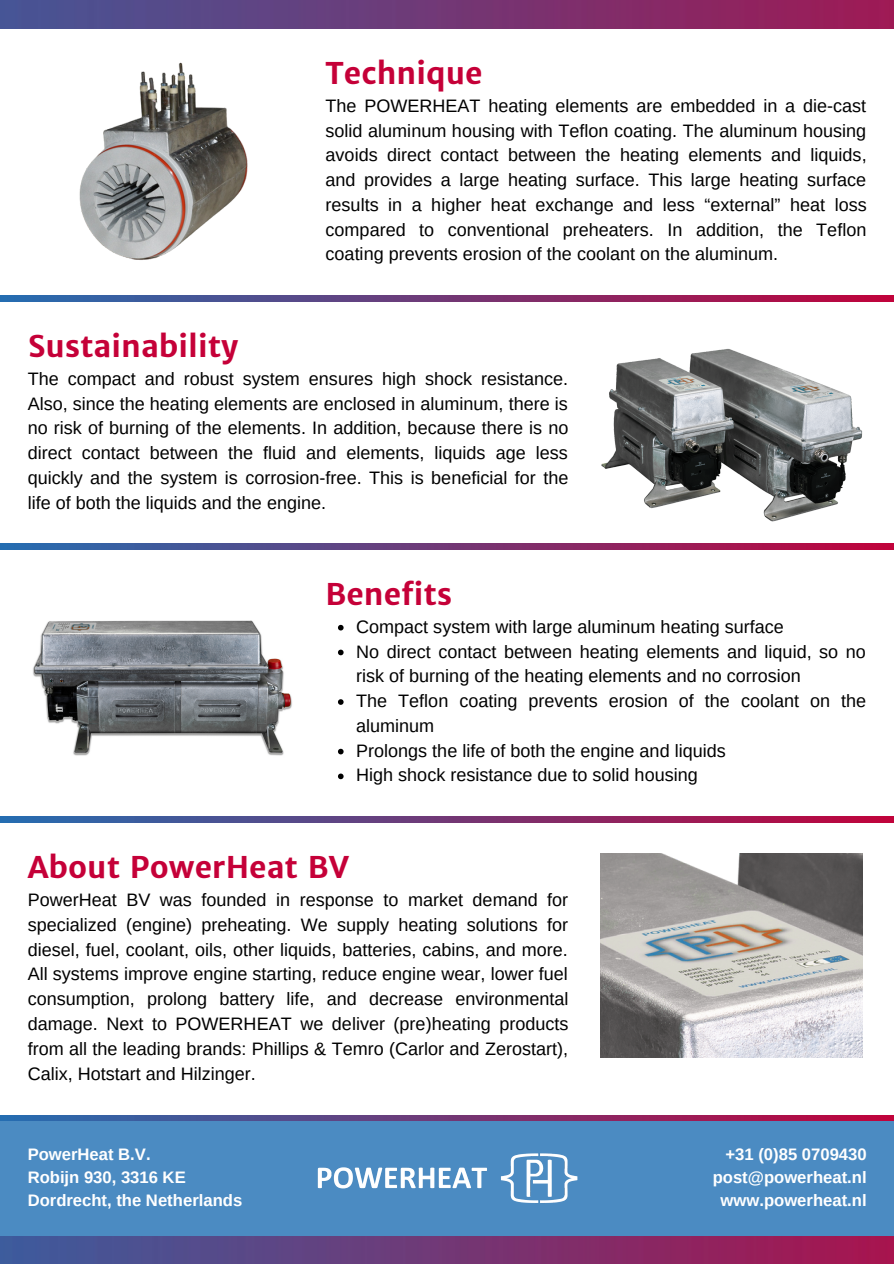
<style>
.page{position:relative;width:894px;height:1264px;background:#fff}
.page>*{position:absolute;margin:0;border:0;box-sizing:border-box;transform-origin:0 0}
.t1{font:700 30px "Merriweather Sans";color:#c50038}
.t2{font:18px/24.8px "Arimo";color:#000;text-align:justify}
.t3{font:700 16.65px "Arimo";color:#fff}
</style>
<div class="page">
<div style="left:0;top:1117px;width:893px;height:146px;background:#4b8bc2"></div>
<img style="left:0;top:1115px;width:893px;height:5px">
<img style="left:0;top:1236px;width:893px;height:27px">
<img style="left:0;top:0;width:893px;height:28px">
<img style="left:317px;top:1153px;width:261px;height:50px">
<img style="left:601px;top:348px;width:262px;height:174px">
<img style="left:33px;top:620px;width:259px;height:136px">
<img style="left:0;top:296px;width:893px;height:5px">
<img style="left:0;top:543px;width:893px;height:6px">
<img style="left:0;top:816px;width:893px;height:6px">
<img style="left:600px;top:853px;width:262px;height:204px">
<img style="left:79px;top:62px;width:169px;height:198px">
<svg style="left:338px;top:625px;width:5px;height:5px"></svg>
<svg style="left:338px;top:649px;width:5px;height:6px"></svg>
<svg style="left:338px;top:699px;width:5px;height:6px"></svg>
<svg style="left:338px;top:748px;width:5px;height:6px"></svg>
<svg style="left:338px;top:773px;width:5px;height:6px"></svg>
<p class="t1" style="left:325px;top:54px;width:158px">Technique</p>
<p class="t2" style="left:325px;top:93px;width:542px">The POWERHEAT heating elements are embedded in a die-cast solid aluminum housing with Teflon coating. The aluminum housing avoids direct contact between the heating elements and liquids, and provides a large heating surface. This large heating surface results in a higher heat exchange and less “external” heat loss compared to conventional preheaters. In addition, the Teflon coating prevents erosion of the coolant on the aluminum.</p>
<p class="t1" style="left:28px;top:327px;width:212px">Sustainability</p>
<p class="t2" style="left:28px;top:366px;width:542px">The compact and robust system ensures high shock resistance.<br>Also, since the heating elements are enclosed in aluminum, there is no risk of burning of the elements. In addition, because there is no direct contact between the fluid and elements, liquids age less quickly and the system is corrosion-free. This is beneficial for the life of both the liquids and the engine.</p>
<p class="t1" style="left:325px;top:575px;width:128px">Benefits</p>
<p class="t2" style="left:356px;top:614px;width:429px">Compact system with large aluminum heating surface</p>
<p class="t2" style="left:356px;top:639px;width:511px">No direct contact between heating elements and liquid, so no risk of burning of the heating elements and no corrosion</p>
<p class="t2" style="left:356px;top:688px;width:511px">The Teflon coating prevents erosion of the coolant on the aluminum</p>
<p class="t2" style="left:356px;top:738px;width:371px">Prolongs the life of both the engine and liquids</p>
<p class="t2" style="left:356px;top:762px;width:343px">High shock resistance due to solid housing</p>
<p class="t1" style="left:28px;top:848px;width:323px">About PowerHeat BV</p>
<p class="t2" style="left:28px;top:887px;width:542px">PowerHeat BV was founded in response to market demand for specialized (engine) preheating. We supply heating solutions for diesel, fuel, coolant, oils, other liquids, batteries, cabins, and more.<br>All systems improve engine starting, reduce engine wear, lower fuel consumption, prolong battery life, and decrease environmental damage. Next to POWERHEAT we deliver (pre)heating products from all the leading brands: Phillips &amp; Temro (Carlor and Zerostart), Calix, Hotstart and Hilzinger.</p>
<p class="t3" style="left:28px;top:1145px;width:124px">PowerHeat B.V.</p>
<p class="t3" style="left:28px;top:1167px;width:159px">Robijn 930, 3316 KE</p>
<p class="t3" style="left:28px;top:1190px;width:216px">Dordrecht, the Netherlands</p>
<p class="t3" style="left:725px;top:1145px;width:143px">+31 (0)85 0709430</p>
<p class="t3" style="left:712px;top:1167px;width:155px">post@powerheat.nl</p>
<p class="t3" style="left:720px;top:1190px;width:147px">www.powerheat.nl</p>
</div>
